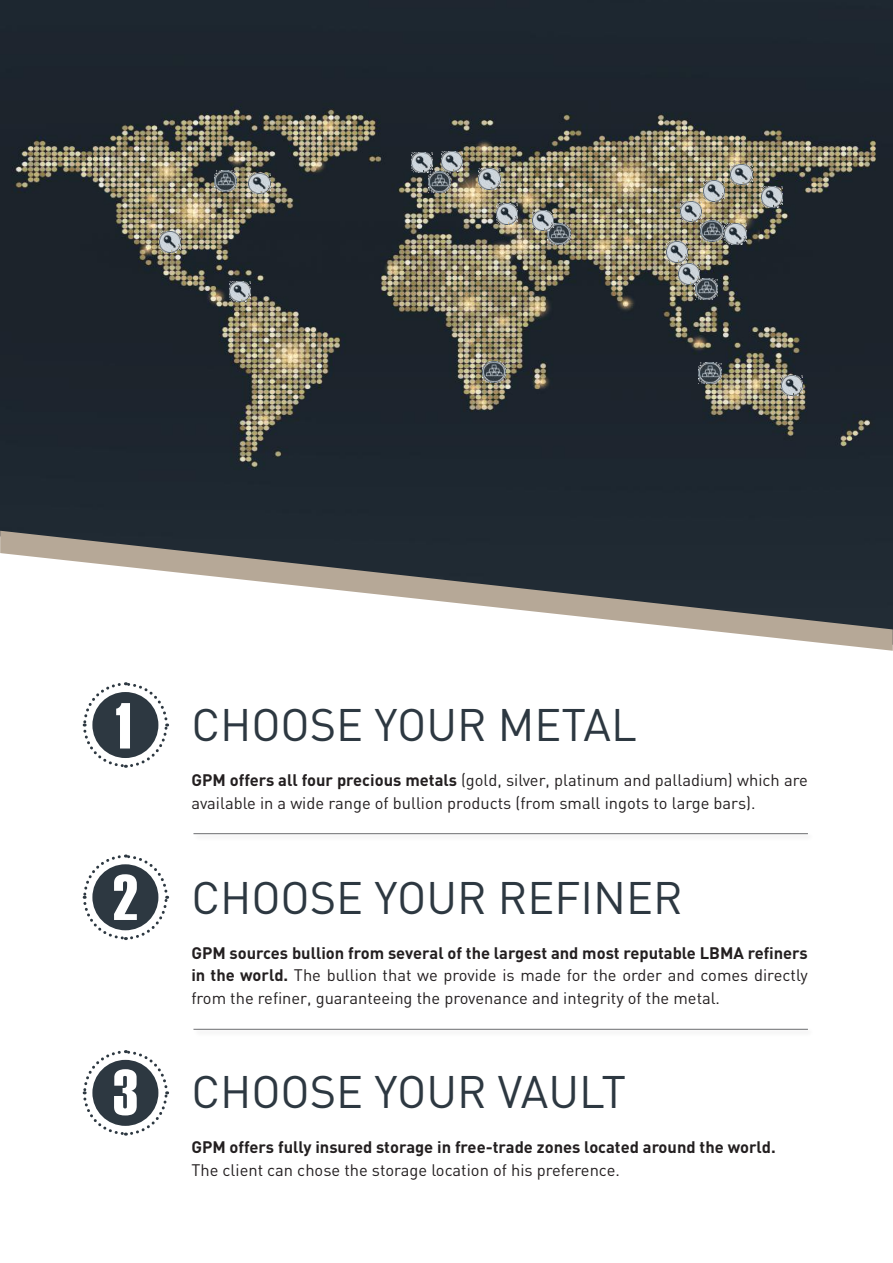
<style>
.page{position:relative;width:893px;height:1263px;background:#fff}
.page>*{position:absolute;margin:0;border:0;box-sizing:border-box;transform-origin:0 0}
.t1{font:64.95px "Haettenschweiler";color:#fff}
.t2{font:45px "DIN";color:#2d3841}
.t3{font:16.5px/22.5px "DIN";color:#231f20;text-align:justify}
.t4{font:700 16.5px "DIN";color:#231f20}
.s1{font-weight:700}
</style>
<div class="page">
<img style="left:0;top:0;width:893px;height:531px">
<svg style="left:82px;top:854px;width:87px;height:86px"></svg>
<svg style="left:82px;top:1050px;width:87px;height:86px"></svg>
<div style="left:192px;top:832px;width:623px;height:9px;background:#231f20;opacity:.5"></div>
<hr style="left:193px;top:833px;width:615px;height:1px;background:#6d6e71">
<div style="left:192px;top:1027px;width:623px;height:10px;background:#231f20;opacity:.5"></div>
<hr style="left:193px;top:1029px;width:615px;height:1px;background:#6d6e71">
<img style="left:214px;top:170px;width:22px;height:21px">
<img style="left:429px;top:172px;width:22px;height:21px">
<img style="left:548px;top:223px;width:22px;height:21px">
<img style="left:701px;top:221px;width:22px;height:21px">
<img style="left:695px;top:278px;width:23px;height:21px">
<img style="left:483px;top:361px;width:22px;height:21px">
<img style="left:699px;top:363px;width:22px;height:21px">
<img style="left:249px;top:173px;width:21px;height:21px">
<img style="left:159px;top:232px;width:22px;height:20px">
<img style="left:230px;top:281px;width:21px;height:21px">
<img style="left:411px;top:152px;width:22px;height:21px">
<img style="left:442px;top:151px;width:21px;height:21px">
<img style="left:479px;top:169px;width:21px;height:20px">
<img style="left:496px;top:204px;width:21px;height:20px">
<img style="left:532px;top:210px;width:21px;height:20px">
<img style="left:678px;top:264px;width:22px;height:20px">
<img style="left:666px;top:242px;width:21px;height:20px">
<img style="left:725px;top:224px;width:21px;height:20px">
<img style="left:681px;top:201px;width:21px;height:21px">
<img style="left:703px;top:181px;width:21px;height:20px">
<img style="left:731px;top:164px;width:21px;height:21px">
<img style="left:762px;top:187px;width:21px;height:20px">
<img style="left:781px;top:375px;width:21px;height:21px">
<svg style="left:0;top:531px;width:893px;height:120px"></svg>
<svg style="left:82px;top:682px;width:87px;height:86px"></svg>
<div style="left:92px;top:692px;width:66px;height:66px;background:#2d3841;border-radius:50%"></div>
<h1 class="t1" style="left:115px;top:689px;width:17px">1</h1>
<p class="t1" style="left:113px;top:860px;width:26px">2</p>
<p class="t1" style="left:113px;top:1055px;width:26px">3</p>
<p class="t2" style="left:191px;top:697px;width:447px">CHOOSE YOUR METAL</p>
<p class="t3" style="left:191px;top:768px;width:618px"><span class="s1">GPM offers all four precious metals</span> (gold, silver, platinum and palladium) which are available in a wide range of bullion products (from small ingots to large bars).</p>
<p class="t2" style="left:191px;top:869px;width:493px">CHOOSE YOUR REFINER</p>
<p class="t3" style="left:191px;top:941px;width:618px"><span class="s1">GPM sources bullion from several of the largest and most reputable LBMA refiners in the world.</span> The bullion that we provide is made for the order and comes directly from the refiner, guaranteeing the provenance and integrity of the metal.</p>
<p class="t2" style="left:191px;top:1064px;width:436px">CHOOSE YOUR VAULT</p>
<p class="t4" style="left:191px;top:1136px;width:586px">GPM offers fully insured storage in free-trade zones located around the world.</p>
<p class="t3" style="left:191px;top:1158px;width:430px">The client can chose the storage location of his preference.</p>
</div>
